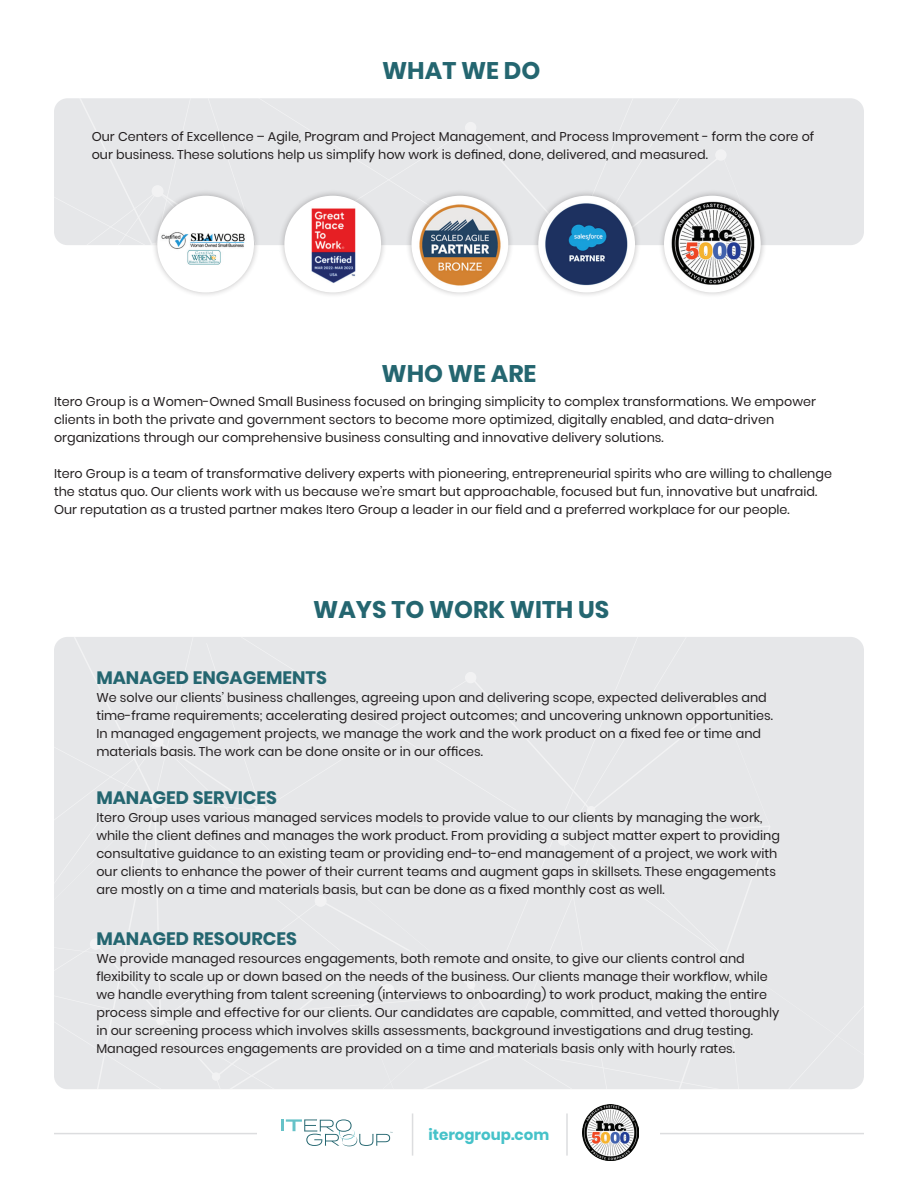
<style>
.page{position:relative;width:918px;height:1188px;background:#fff}
.page>*{position:absolute;margin:0;border:0;box-sizing:border-box;transform-origin:0 0}
.t1{font:700 24px "Poppins";color:#246670}
.t2{font:700 18px "Poppins";color:#246670}
.t3{font:700 15px "Poppins";color:#46c2c9}
.t4{font:12.75px/18px "Poppins";color:#231f20}
</style>
<div class="page">
<div style="left:54px;top:637px;width:810px;height:452px;background:#e6e7e9"></div>
<div style="left:721px;top:953px;width:8px;height:8px;background:#f2f2f3;border-radius:50%"></div>
<div style="left:465px;top:672px;width:11px;height:11px;background:#f2f2f3;border-radius:50%"></div>
<div style="left:715px;top:699px;width:12px;height:12px;background:#f2f2f3;border-radius:50%"></div>
<div style="left:54px;top:98px;width:810px;height:147px;background:#e6e7e9;border-radius:14px"></div>
<div style="left:152px;top:185px;width:12px;height:12px;background:#f2f2f3;border-radius:50%"></div>
<div style="left:465px;top:122px;width:11px;height:11px;background:#f2f2f3;border-radius:50%"></div>
<div style="left:715px;top:149px;width:12px;height:12px;background:#f2f2f3;border-radius:50%"></div>
<hr style="left:54px;top:1133px;width:810px;height:1px;background:#dcdddf">
<div style="left:258px;top:1113px;width:402px;height:43px;background:#fff"></div>
<svg style="left:282px;top:1119px;width:111px;height:27px"></svg>
<hr style="left:412px;top:1113px;width:1px;height:43px;background:#dcdddf">
<hr style="left:566px;top:1113px;width:2px;height:43px;background:#dcdddf">
<img style="left:583px;top:1105px;width:56px;height:56px">
<div style="left:151px;top:190px;width:109px;height:109px;background:#231f20;opacity:.29"></div>
<img style="left:157px;top:196px;width:97px;height:96px;border-radius:48px">
<div style="left:278px;top:190px;width:109px;height:109px;background:#231f20;opacity:.29"></div>
<img style="left:284px;top:196px;width:97px;height:96px;border-radius:48px">
<div style="left:405px;top:190px;width:109px;height:109px;background:#231f20;opacity:.29"></div>
<img style="left:412px;top:196px;width:96px;height:96px;border-radius:48px">
<div style="left:532px;top:190px;width:109px;height:109px;background:#231f20;opacity:.29"></div>
<img style="left:538px;top:196px;width:97px;height:96px;border-radius:48px">
<div style="left:658px;top:190px;width:109px;height:109px;background:#231f20;opacity:.29"></div>
<img style="left:664px;top:196px;width:97px;height:96px;border-radius:48px">
<h1 class="t1" style="left:382px;top:57px;width:160px">WHAT WE DO</h1>
<p class="t4" style="left:92px;top:128px;width:724px">Our Centers of Excellence – Agile, Program and Project Management, and Process Improvement - form the core of our business. These solutions help us simplify how work is defined, done, delivered, and measured.</p>
<h1 class="t1" style="left:381px;top:360px;width:157px">WHO WE ARE</h1>
<p class="t4" style="left:54px;top:393px;width:764px">Itero Group is a Women-Owned Small Business focused on bringing simplicity to complex transformations. We empower clients in both the private and government sectors to become more optimized, digitally enabled, and data-driven organizations through our comprehensive business consulting and innovative delivery solutions.</p>
<p class="t4" style="left:54px;top:465px;width:780px">Itero Group is a team of transformative delivery experts with pioneering, entrepreneurial spirits who are willing to challenge the status quo. Our clients work with us because we’re smart but approachable, focused but fun, innovative but unafraid.<br>Our reputation as a trusted partner makes Itero Group a leader in our field and a preferred workplace for our people.</p>
<h1 class="t1" style="left:313px;top:596px;width:298px">WAYS TO WORK WITH US</h1>
<h2 class="t2" style="left:96px;top:667px;width:232px">MANAGED ENGAGEMENTS</h2>
<p class="t4" style="left:96px;top:688px;width:678px">We solve our clients’ business challenges, agreeing upon and delivering scope, expected deliverables and time-frame requirements; accelerating desired project outcomes; and uncovering unknown opportunities.<br>In managed engagement projects, we manage the work and the work product on a fixed fee or time and materials basis. The work can be done onsite or in our offices.</p>
<h2 class="t2" style="left:96px;top:788px;width:182px">MANAGED SERVICES</h2>
<p class="t4" style="left:96px;top:809px;width:685px">Itero Group uses various managed services models to provide value to our clients by managing the work, while the client defines and manages the work product. From providing a subject matter expert to providing consultative guidance to an existing team or providing end-to-end management of a project, we work with our clients to enhance the power of their current teams and augment gaps in skillsets. These engagements are mostly on a time and materials basis, but can be done as a fixed monthly cost as well.</p>
<h2 class="t2" style="left:96px;top:928px;width:202px">MANAGED RESOURCES</h2>
<p class="t4" style="left:96px;top:950px;width:684px">We provide managed resources engagements, both remote and onsite, to give our clients control and flexibility to scale up or down based on the needs of the business. Our clients manage their workflow, while we handle everything from talent screening (interviews to onboarding) to work product, making the entire process simple and effective for our clients. Our candidates are capable, committed, and vetted thoroughly in our screening process which involves skills assessments, background investigations and drug testing.<br>Managed resources engagements are provided on a time and materials basis only with hourly rates.</p>
<p class="t3" style="left:429px;top:1126px;width:122px">iterogroup.com</p>
</div>
